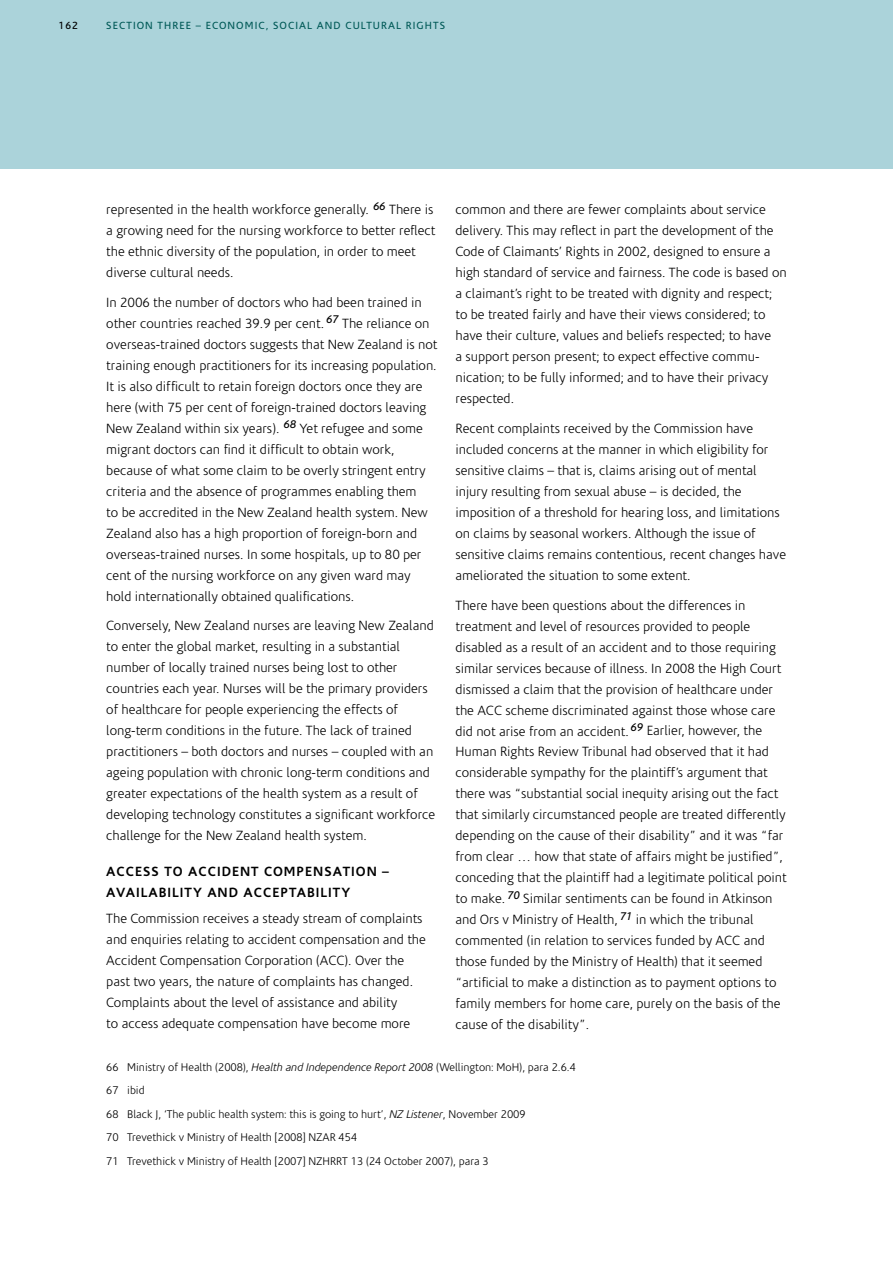
<style>
.page{position:relative;width:893px;height:1263px;background:#fff}
.page>*{position:absolute;margin:0;border:0;box-sizing:border-box;transform-origin:0 0}
.t1{font:300 13.5px/21px "Coris Macron";color:#000}
.t2{font:700 13.5px/21px "Coris Macron";letter-spacing:.075em;color:#000}
.t3{font:300 11.25px/23.5px "Coris Macron";color:#000}
.t4{font:10.5px "Coris Macron";letter-spacing:.1em;color:#005957}
.t5{font:10.5px "Coris Macron";color:#000}
.s1{font-style:italic}
</style>
<div class="page">
<div style="left:0;top:0;width:893px;height:169px;background:#abd3da"></div>
<p class="t5" style="left:59px;top:20px;width:21px">162</p>
<p class="t4" style="left:106px;top:20px;width:66px">SECTION THREE</p>
<p class="t4" style="left:196px;top:20px;width:106px">– ECONOMIC, SOCIAL</p>
<p class="t4" style="left:317px;top:20px;width:9px">AND</p>
<p class="t4" style="left:345px;top:20px;width:16px">CULTURAL</p>
<p class="t4" style="left:406px;top:20px;width:8px">RIGHTS</p>
<p class="t1" style="left:106px;top:200px;width:331px">represented in the health workforce generally. <sup>66</sup> There is a growing need for the nursing workforce to better reflect the ethnic diversity of the population, in order to meet diverse cultural needs.</p>
<p class="t1" style="left:106px;top:292px;width:333px">In 2006 the number of doctors who had been trained in other countries reached 39.9 per cent. <sup>67</sup> The reliance on overseas-trained doctors suggests that New Zealand is not training enough practitioners for its increasing population.<br>It is also difficult to retain foreign doctors once they are here (with 75 per cent of foreign-trained doctors leaving New Zealand within six years). <sup>68</sup> Yet refugee and some migrant doctors can find it difficult to obtain work, because of what some claim to be overly stringent entry criteria and the absence of programmes enabling them<br>to be accredited in the New Zealand health system. New Zealand also has a high proportion of foreign-born and overseas-trained nurses. In some hospitals, up to 80 per cent of the nursing workforce on any given ward may hold internationally obtained qualifications.</p>
<p class="t1" style="left:106px;top:616px;width:330px">Conversely, New Zealand nurses are leaving New Zealand to enter the global market, resulting in a substantial number of locally trained nurses being lost to other countries each year. Nurses will be the primary providers of healthcare for people experiencing the effects of long-term conditions in the future. The lack of trained practitioners – both doctors and nurses – coupled with an ageing population with chronic long-term conditions and greater expectations of the health system as a result of developing technology constitutes a significant workforce challenge for the New Zealand health system.</p>
<p class="t2" style="left:106px;top:861px;width:284px">ACCESS TO ACCIDENT COMPENSATION –<br>AVAILABILITY AND ACCEPTABILITY</p>
<p class="t1" style="left:106px;top:908px;width:321px">The Commission receives a steady stream of complaints and enquiries relating to accident compensation and the Accident Compensation Corporation (ACC). Over the past two years, the nature of complaints has changed.<br>Complaints about the level of assistance and ability<br>to access adequate compensation have become more</p>
<p class="t1" style="left:455px;top:200px;width:333px">common and there are fewer complaints about service delivery. This may reflect in part the development of the Code of Claimants’ Rights in 2002, designed to ensure a high standard of service and fairness. The code is based on a claimant’s right to be treated with dignity and respect; to be treated fairly and have their views considered; to have their culture, values and beliefs respected; to have<br>a support person present; to expect effective commu&shy;nication; to be fully informed; and to have their privacy respected.</p>
<p class="t1" style="left:455px;top:418px;width:332px">Recent complaints received by the Commission have included concerns at the manner in which eligibility for sensitive claims – that is, claims arising out of mental injury resulting from sexual abuse – is decided, the imposition of a threshold for hearing loss, and limitations on claims by seasonal workers. Although the issue of sensitive claims remains contentious, recent changes have ameliorated the situation to some extent.</p>
<p class="t1" style="left:455px;top:595px;width:333px">There have been questions about the differences in treatment and level of resources provided to people disabled as a result of an accident and to those requiring similar services because of illness. In 2008 the High Court dismissed a claim that the provision of healthcare under the ACC scheme discriminated against those whose care did not arise from an accident. <sup>69</sup> Earlier, however, the Human Rights Review Tribunal had observed that it had considerable sympathy for the plaintiff’s argument that there was “substantial social inequity arising out the fact that similarly circumstanced people are treated differently depending on the cause of their disability” and it was “far from clear … how that state of affairs might be justified”, conceding that the plaintiff had a legitimate political point to make. <sup>70</sup> Similar sentiments can be found in Atkinson and Ors v Ministry of Health, <sup>71</sup> in which the tribunal commented (in relation to services funded by ACC and those funded by the Ministry of Health) that it seemed “artificial to make a distinction as to payment options to family members for home care, purely on the basis of the cause of the disability”.</p>
<p class="t3" style="left:106px;top:1055px;width:471px">66 Ministry of Health (2008), <span class="s1">Health and Independence Report 2008</span> (Wellington: MoH), para 2.6.4<br>67 ibid<br>68 Black J, ‘The public health system: this is going to hurt’, <span class="s1">NZ Listener</span>, November 2009<br>70 Trevethick v Ministry of Health [2008] NZAR 454<br>71 Trevethick v Ministry of Health [2007] NZHRRT 13 (24 October 2007), para 3</p>
</div>
